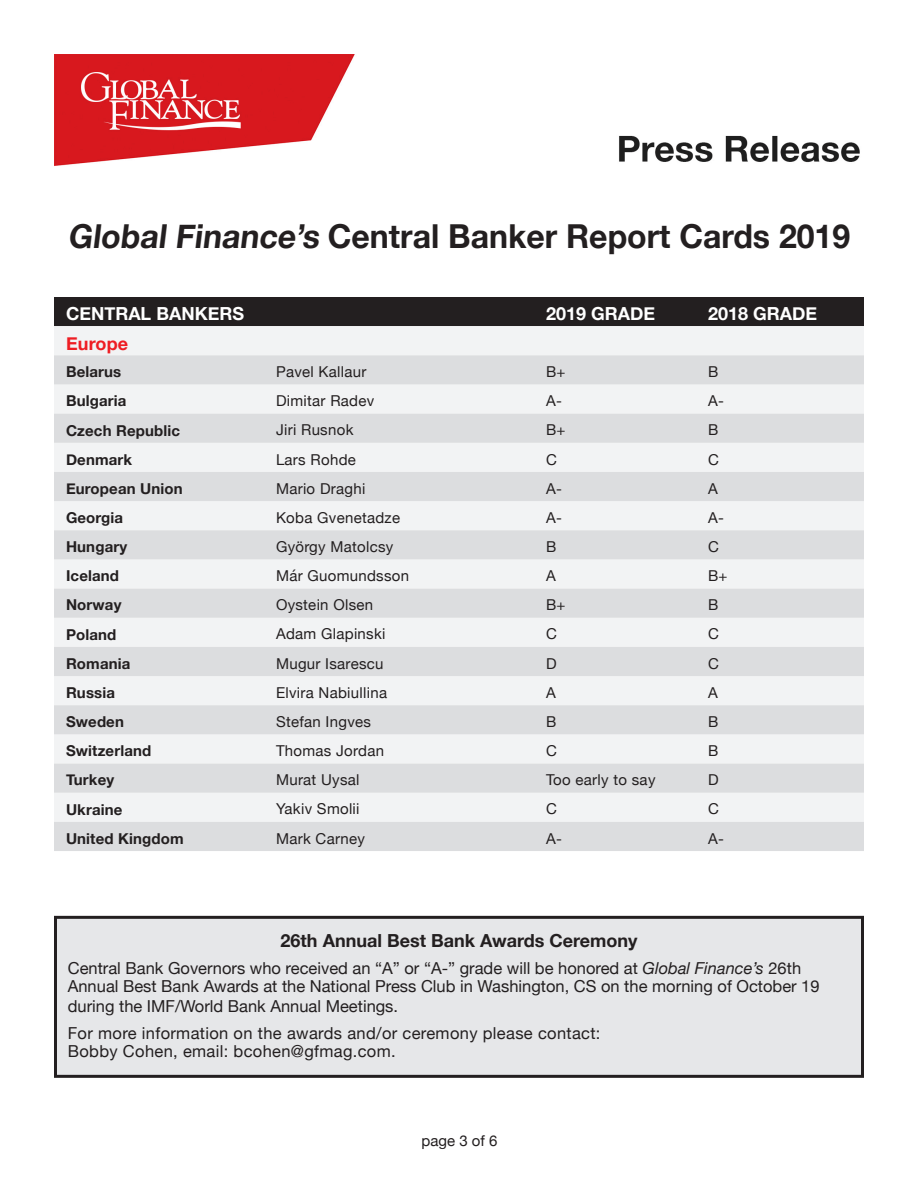
<style>
.page{position:relative;width:918px;height:1188px;background:#fff}
.page>*{position:absolute;margin:0;border:0;box-sizing:border-box;transform-origin:0 0}
.t1{font:700 33px "Helvetica Neue";color:#231f20}
.TABLE_TITLE_BOLD_whi{font:700 18px "Helvetica Neue";color:#fff}
.t2{font:700 18px "Helvetica Neue";color:#231f20}
.TABLE_Column1_Bold{font:700 18px "Helvetica Neue";letter-spacing:.01em;color:#ee1d23}
.t3{font:16.5px/19.8px "Helvetica Neue";color:#231f20}
.t4{font:16.5px "Helvetica Neue";letter-spacing:.02em;color:#231f20}
.TABLE_Column2{font:15px "Helvetica Neue";letter-spacing:.02em;color:#231f20}
.TABLE_Column1_Bold-2{font:700 15px "Helvetica Neue";letter-spacing:.01em;color:#231f20}
.s1{font-style:italic}
</style>
<div class="page">
<div style="left:54px;top:297px;width:810px;height:29px;background:#231f20"></div>
<div style="left:54px;top:326px;width:810px;height:29px;background:#f2f3f4"></div>
<svg style="left:54px;top:355px;width:810px;height:496px;fill:#dcdddf"></svg>
<div style="left:56px;top:917px;width:806px;height:159px;background:#e6e7e9"></div>
<div style="left:54px;top:916px;width:810px;height:162px;border:3px solid #231f20"></div>
<img style="left:54px;top:54px;width:806px;height:112px">
<p class="t1" style="left:68px;top:211px;width:784px">Global Finance’s Central Banker Report Cards 2019</p>
<p class="TABLE_TITLE_BOLD_whi" style="left:66px;top:300px;width:180px">CENTRAL BANKERS</p>
<p class="TABLE_TITLE_BOLD_whi" style="left:546px;top:300px;width:111px">2019 GRADE</p>
<p class="TABLE_TITLE_BOLD_whi" style="left:708px;top:300px;width:111px">2018 GRADE</p>
<p class="TABLE_Column1_Bold" style="left:66px;top:329px;width:64px">Europe</p>
<p class="TABLE_Column1_Bold-2" style="left:66px;top:360px;width:57px">Belarus</p>
<p class="TABLE_Column2" style="left:276px;top:361px;width:92px">Pavel Kallaur</p>
<p class="TABLE_Column2" style="left:546px;top:361px;width:21px">B+</p>
<p class="TABLE_Column2" style="left:708px;top:361px;width:12px">B</p>
<p class="TABLE_Column1_Bold-2" style="left:66px;top:389px;width:62px">Bulgaria</p>
<p class="TABLE_Column2" style="left:276px;top:390px;width:100px">Dimitar Radev</p>
<p class="TABLE_Column2" style="left:546px;top:390px;width:17px">A-</p>
<p class="TABLE_Column2" style="left:708px;top:390px;width:17px">A-</p>
<p class="TABLE_Column1_Bold-2" style="left:66px;top:418px;width:116px">Czech Republic</p>
<p class="TABLE_Column2" style="left:276px;top:419px;width:79px">Jiri Rusnok</p>
<p class="TABLE_Column2" style="left:546px;top:419px;width:21px">B+</p>
<p class="TABLE_Column2" style="left:708px;top:419px;width:12px">B</p>
<p class="TABLE_Column1_Bold-2" style="left:66px;top:448px;width:68px">Denmark</p>
<p class="TABLE_Column2" style="left:276px;top:448px;width:81px">Lars Rohde</p>
<p class="TABLE_Column2" style="left:546px;top:448px;width:12px">C</p>
<p class="TABLE_Column2" style="left:708px;top:448px;width:12px">C</p>
<p class="TABLE_Column1_Bold-2" style="left:66px;top:477px;width:118px">European Union</p>
<p class="TABLE_Column2" style="left:276px;top:478px;width:91px">Mario Draghi</p>
<p class="TABLE_Column2" style="left:546px;top:478px;width:17px">A-</p>
<p class="TABLE_Column2" style="left:708px;top:478px;width:11px">A</p>
<p class="TABLE_Column1_Bold-2" style="left:66px;top:506px;width:59px">Georgia</p>
<p class="TABLE_Column2" style="left:276px;top:507px;width:126px">Koba Gvenetadze</p>
<p class="TABLE_Column2" style="left:546px;top:507px;width:17px">A-</p>
<p class="TABLE_Column2" style="left:708px;top:507px;width:17px">A-</p>
<p class="TABLE_Column1_Bold-2" style="left:66px;top:535px;width:63px">Hungary</p>
<p class="TABLE_Column2" style="left:276px;top:536px;width:119px">György Matolcsy</p>
<p class="TABLE_Column2" style="left:546px;top:536px;width:12px">B</p>
<p class="TABLE_Column2" style="left:708px;top:536px;width:12px">C</p>
<p class="TABLE_Column1_Bold-2" style="left:66px;top:564px;width:55px">Iceland</p>
<p class="TABLE_Column2" style="left:276px;top:565px;width:135px">Már Guomundsson</p>
<p class="TABLE_Column2" style="left:546px;top:565px;width:11px">A</p>
<p class="TABLE_Column2" style="left:708px;top:565px;width:21px">B+</p>
<p class="TABLE_Column1_Bold-2" style="left:66px;top:593px;width:57px">Norway</p>
<p class="TABLE_Column2" style="left:276px;top:594px;width:99px">Oystein Olsen</p>
<p class="TABLE_Column2" style="left:546px;top:594px;width:21px">B+</p>
<p class="TABLE_Column2" style="left:708px;top:594px;width:12px">B</p>
<p class="TABLE_Column1_Bold-2" style="left:66px;top:623px;width:52px">Poland</p>
<p class="TABLE_Column2" style="left:276px;top:623px;width:111px">Adam Glapinski</p>
<p class="TABLE_Column2" style="left:546px;top:623px;width:12px">C</p>
<p class="TABLE_Column2" style="left:708px;top:623px;width:12px">C</p>
<p class="TABLE_Column1_Bold-2" style="left:66px;top:652px;width:66px">Romania</p>
<p class="TABLE_Column2" style="left:276px;top:652px;width:109px">Mugur Isarescu</p>
<p class="TABLE_Column2" style="left:546px;top:652px;width:12px">D</p>
<p class="TABLE_Column2" style="left:708px;top:652px;width:12px">C</p>
<p class="TABLE_Column1_Bold-2" style="left:66px;top:681px;width:51px">Russia</p>
<p class="TABLE_Column2" style="left:276px;top:682px;width:113px">Elvira Nabiullina</p>
<p class="TABLE_Column2" style="left:546px;top:682px;width:11px">A</p>
<p class="TABLE_Column2" style="left:708px;top:682px;width:11px">A</p>
<p class="TABLE_Column1_Bold-2" style="left:66px;top:710px;width:59px">Sweden</p>
<p class="TABLE_Column2" style="left:276px;top:711px;width:96px">Stefan Ingves</p>
<p class="TABLE_Column2" style="left:546px;top:711px;width:12px">B</p>
<p class="TABLE_Column2" style="left:708px;top:711px;width:12px">B</p>
<p class="TABLE_Column1_Bold-2" style="left:66px;top:739px;width:87px">Switzerland</p>
<p class="TABLE_Column2" style="left:276px;top:740px;width:110px">Thomas Jordan</p>
<p class="TABLE_Column2" style="left:546px;top:740px;width:12px">C</p>
<p class="TABLE_Column2" style="left:708px;top:740px;width:12px">B</p>
<p class="TABLE_Column1_Bold-2" style="left:66px;top:768px;width:50px">Turkey</p>
<p class="TABLE_Column2" style="left:276px;top:769px;width:85px">Murat Uysal</p>
<p class="TABLE_Column2" style="left:546px;top:769px;width:111px">Too early to say</p>
<p class="TABLE_Column2" style="left:708px;top:769px;width:12px">D</p>
<p class="TABLE_Column1_Bold-2" style="left:66px;top:797px;width:58px">Ukraine</p>
<p class="TABLE_Column2" style="left:276px;top:798px;width:85px">Yakiv Smolii</p>
<p class="TABLE_Column2" style="left:546px;top:798px;width:12px">C</p>
<p class="TABLE_Column2" style="left:708px;top:798px;width:12px">C</p>
<p class="TABLE_Column1_Bold-2" style="left:66px;top:827px;width:119px">United Kingdom</p>
<p class="TABLE_Column2" style="left:276px;top:827px;width:91px">Mark Carney</p>
<p class="TABLE_Column2" style="left:546px;top:827px;width:17px">A-</p>
<p class="TABLE_Column2" style="left:708px;top:827px;width:17px">A-</p>
<p class="t2" style="left:281px;top:927px;width:358px">26th Annual Best Bank Awards Ceremony</p>
<p class="t3" style="left:68px;top:959px;width:735px">Central Bank Governors who received an “A” or “A-” grade will be honored at <span class="s1">Global Finance’s</span> 26th</p>
<p class="t3" style="left:68px;top:977px;width:753px">Annual Best Bank Awards at the National Press Club in Washington, CS on the morning of October 19 during the IMF/World Bank Annual Meetings.</p>
<p class="t4" style="left:68px;top:1021px;width:534px">For more information on the awards and/or ceremony please contact:</p>
<p class="t4" style="left:68px;top:1039px;width:329px">Bobby Cohen, email: bcohen@gfmag.com.</p>
<p class="TABLE_Column2" style="left:422px;top:1130px;width:77px">page 3 of 6</p>
</div>
